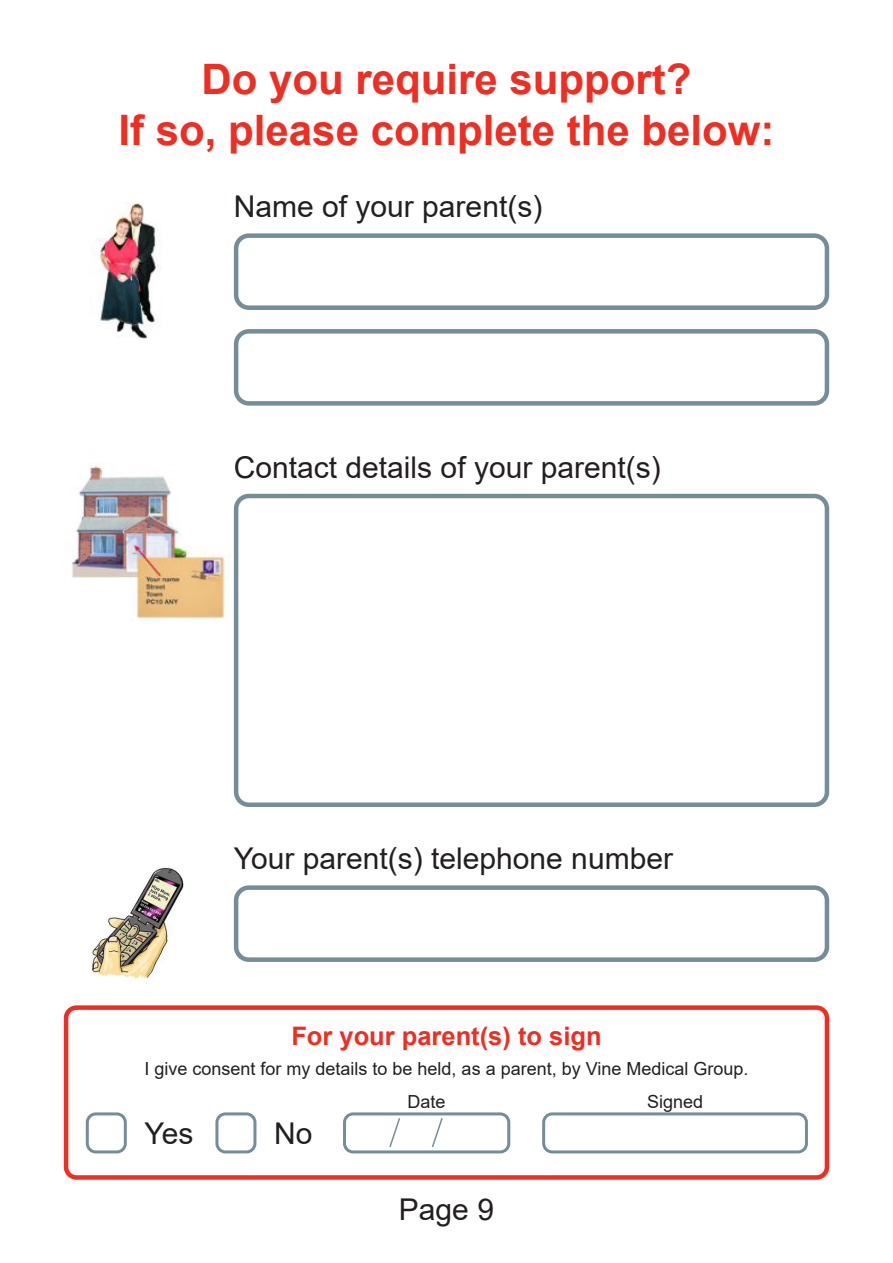
<style>
.page{position:relative;width:893px;height:1263px;background:#fff}
.page>*{position:absolute;margin:0;border:0;box-sizing:border-box;transform-origin:0 0}
.t1{font:700 42px "Arial";color:#ee2e22}
.t2{font:30px "Arial";color:#231f20}
.t3{font:700 25.5px "Arial";color:#ee2e22}
.t4{font:18px "Arial";color:#231f20}
</style>
<div class="page">
<div style="left:234px;top:233px;width:595px;height:77px;border:4px solid #758c99;border-radius:13px"></div>
<div style="left:234px;top:329px;width:595px;height:77px;border:4px solid #758c99;border-radius:13px"></div>
<img style="left:92px;top:202px;width:69px;height:137px">
<div style="left:234px;top:494px;width:595px;height:313px;border:4px solid #758c99;border-radius:13px"></div>
<img style="left:71px;top:463px;width:158px;height:156px">
<div style="left:234px;top:885px;width:595px;height:77px;border:4px solid #758c99;border-radius:13px"></div>
<img style="left:91px;top:867px;width:93px;height:113px">
<div style="left:86px;top:1112px;width:41px;height:41px;border:3px solid #758c99;border-radius:9px"></div>
<div style="left:215px;top:1112px;width:41px;height:41px;border:3px solid #758c99;border-radius:9px"></div>
<div style="left:343px;top:1112px;width:167px;height:41px;border:3px solid #758c99;border-radius:9px"></div>
<div style="left:542px;top:1112px;width:266px;height:41px;border:3px solid #758c99;border-radius:9px"></div>
<svg style="left:389px;top:1118px;width:12px;height:29px"></svg>
<svg style="left:431px;top:1118px;width:12px;height:29px"></svg>
<div style="left:64px;top:1005px;width:765px;height:175px;border:4px solid #ee2e22;border-radius:11px"></div>
<p class="t1" style="left:201px;top:50px;width:492px">Do you require support?</p>
<p class="t1" style="left:119px;top:100px;width:657px">If so, please complete the below:</p>
<p class="t2" style="left:234px;top:186px;width:310px">Name of your parent(s)</p>
<p class="t2" style="left:234px;top:447px;width:428px">Contact details of your parent(s)</p>
<p class="t2" style="left:234px;top:838px;width:441px">Your parent(s) telephone number</p>
<p class="t3" style="left:291px;top:1018px;width:312px">For your parent(s) to sign</p>
<p class="t4" style="left:144px;top:1057px;width:605px">I give consent for my details to be held, as a parent, by Vine Medical Group.</p>
<p class="t2" style="left:145px;top:1113px;width:50px">Yes</p>
<p class="t2" style="left:274px;top:1113px;width:40px">No</p>
<p class="t4" style="left:408px;top:1089px;width:40px">Date</p>
<p class="t4" style="left:647px;top:1089px;width:58px">Signed</p>
<p class="t2" style="left:399px;top:1189px;width:97px">Page 9</p>
</div>
